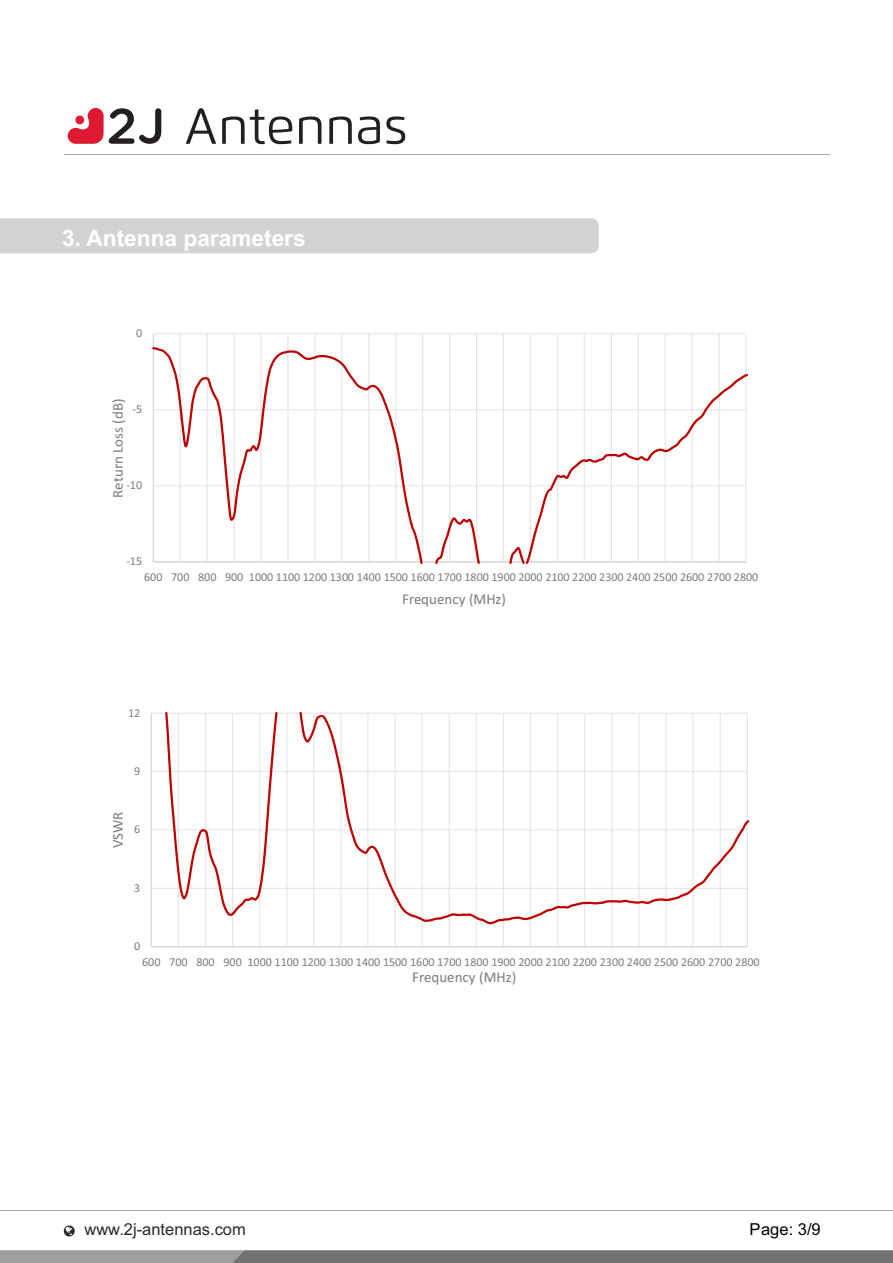
<style>
.page{position:relative;width:893px;height:1263px;background:#fff}
.page>*{position:absolute;margin:0;border:0;box-sizing:border-box;transform-origin:0 0}
.t1{font:700 22.65px "Arial";color:#fff}
.t2{font:16.5px "Arial";color:#2b2a29}
.t3{font:16.5px "Arial";color:#000}
.t4{font:15px "Calibri";color:#7c7c7c}
.t5{font:12px "Calibri";color:#7c7c7c}
</style>
<div class="page">
<svg style="left:0;top:1250px;width:893px;height:13px;background:#7f807f"></svg>
<hr style="left:0;top:1210px;width:893px;height:1px;background:#a9a9a9">
<svg style="left:63px;top:1225px;width:12px;height:11px"></svg>
<div style="left:0;top:218px;width:599px;height:35px;background:#d2d3d3"></div>
<hr style="left:153px;top:333px;width:593px;height:1px;background:#e5e5e6">
<hr style="left:180px;top:334px;width:1px;height:228px;background:#e5e5e6">
<hr style="left:207px;top:334px;width:1px;height:228px;background:#e5e5e6">
<hr style="left:234px;top:334px;width:1px;height:228px;background:#e5e5e6">
<hr style="left:260px;top:334px;width:2px;height:228px;background:#e5e5e6">
<hr style="left:287px;top:334px;width:2px;height:228px;background:#e5e5e6">
<hr style="left:314px;top:334px;width:2px;height:228px;background:#e5e5e6">
<hr style="left:341px;top:334px;width:1px;height:228px;background:#e5e5e6">
<hr style="left:368px;top:334px;width:1px;height:228px;background:#e5e5e6">
<hr style="left:395px;top:334px;width:1px;height:228px;background:#e5e5e6">
<hr style="left:422px;top:334px;width:1px;height:228px;background:#e5e5e6">
<hr style="left:449px;top:334px;width:1px;height:228px;background:#e5e5e6">
<hr style="left:476px;top:334px;width:1px;height:228px;background:#e5e5e6">
<hr style="left:503px;top:334px;width:1px;height:228px;background:#e5e5e6">
<hr style="left:530px;top:334px;width:1px;height:228px;background:#e5e5e6">
<hr style="left:557px;top:334px;width:1px;height:228px;background:#e5e5e6">
<hr style="left:584px;top:334px;width:1px;height:228px;background:#e5e5e6">
<hr style="left:611px;top:334px;width:1px;height:228px;background:#e5e5e6">
<hr style="left:638px;top:334px;width:1px;height:228px;background:#e5e5e6">
<hr style="left:665px;top:334px;width:1px;height:228px;background:#e5e5e6">
<hr style="left:692px;top:334px;width:1px;height:228px;background:#e5e5e6">
<hr style="left:719px;top:334px;width:1px;height:228px;background:#e5e5e6">
<hr style="left:745px;top:334px;width:2px;height:228px;background:#e5e5e6">
<hr style="left:153px;top:334px;width:1px;height:228px;background:#d2d3d3">
<svg style="left:152px;top:346px;width:596px;height:218px"></svg>
<hr style="left:151px;top:888px;width:596px;height:1px;background:#e5e5e6">
<hr style="left:151px;top:829px;width:596px;height:1px;background:#e5e5e6">
<hr style="left:151px;top:771px;width:596px;height:1px;background:#e5e5e6">
<hr style="left:151px;top:713px;width:596px;height:1px;background:#e5e5e6">
<hr style="left:178px;top:713px;width:1px;height:234px;background:#e5e5e6">
<hr style="left:205px;top:713px;width:1px;height:234px;background:#e5e5e6">
<hr style="left:232px;top:713px;width:1px;height:234px;background:#e5e5e6">
<hr style="left:259px;top:713px;width:1px;height:234px;background:#e5e5e6">
<hr style="left:286px;top:713px;width:1px;height:234px;background:#e5e5e6">
<hr style="left:313px;top:713px;width:1px;height:234px;background:#e5e5e6">
<hr style="left:340px;top:713px;width:1px;height:234px;background:#e5e5e6">
<hr style="left:367px;top:713px;width:1px;height:234px;background:#e5e5e6">
<hr style="left:395px;top:713px;width:1px;height:234px;background:#e5e5e6">
<hr style="left:422px;top:713px;width:1px;height:234px;background:#e5e5e6">
<hr style="left:449px;top:713px;width:1px;height:234px;background:#e5e5e6">
<hr style="left:476px;top:713px;width:1px;height:234px;background:#e5e5e6">
<hr style="left:503px;top:713px;width:1px;height:234px;background:#e5e5e6">
<hr style="left:530px;top:713px;width:1px;height:234px;background:#e5e5e6">
<hr style="left:557px;top:713px;width:1px;height:234px;background:#e5e5e6">
<hr style="left:584px;top:713px;width:1px;height:234px;background:#e5e5e6">
<hr style="left:611px;top:713px;width:1px;height:234px;background:#e5e5e6">
<hr style="left:638px;top:713px;width:1px;height:234px;background:#e5e5e6">
<hr style="left:665px;top:713px;width:2px;height:234px;background:#e5e5e6">
<hr style="left:692px;top:713px;width:2px;height:234px;background:#e5e5e6">
<hr style="left:720px;top:713px;width:1px;height:234px;background:#e5e5e6">
<hr style="left:747px;top:713px;width:1px;height:234px;background:#e5e5e6">
<hr style="left:151px;top:713px;width:1px;height:234px;background:#d2d3d3">
<hr style="left:151px;top:946px;width:596px;height:1px;background:#d2d3d3">
<svg style="left:164px;top:712px;width:586px;height:214px"></svg>
<hr style="left:64px;top:154px;width:765px;height:1px;background:#a9a9a9">
<svg style="left:68px;top:108px;width:93px;height:36px"></svg>
<div style="left:75px;top:116px;width:9px;height:8px;background:#dd1a32;border-radius:50%"></div>
<svg style="left:186px;top:108px;width:219px;height:36px"></svg>
<h1 class="t1" style="left:62px;top:230px;width:245px">3. Antenna parameters</h1>
<p class="t5" style="left:136px;top:328px;width:8px">0</p>
<p class="t4" style="left:111px;top:498px;width:101px;rotate:-90deg">Return Loss (dB)</p>
<p class="t5" style="left:132px;top:404px;width:11px">-5</p>
<p class="t5" style="left:126px;top:480px;width:17px">-10</p>
<p class="t5" style="left:126px;top:556px;width:17px">-15</p>
<p class="t5" style="left:144px;top:572px;width:616px">600 700 800 900 1000 1100 1200 1300 1400 1500 1600 1700 1800 1900 2000 2100 2200 2300 2400 2500 2600 2700 2800</p>
<p class="t5" style="left:128px;top:707px;width:14px">12</p>
<p class="t5" style="left:134px;top:766px;width:8px">9</p>
<p class="t4" style="left:111px;top:848px;width:38px;rotate:-90deg">VSWR</p>
<p class="t5" style="left:134px;top:824px;width:8px">6</p>
<p class="t5" style="left:134px;top:883px;width:8px">3</p>
<p class="t5" style="left:134px;top:941px;width:8px">0</p>
<p class="t4" style="left:402px;top:593px;width:105px">Frequency (MHz)</p>
<p class="t5" style="left:142px;top:957px;width:619px">600 700 800 900 1000 1100 1200 1300 1400 1500 1600 1700 1800 1900 2000 2100 2200 2300 2400 2500 2600 2700 2800</p>
<h2 class="t2" style="left:84px;top:1223px;width:163px">www.2j-antennas.com</h2>
<p class="t4" style="left:412px;top:970px;width:105px">Frequency (MHz)</p>
<h2 class="t3" style="left:749px;top:1223px;width:73px">Page: 3/9</h2>
</div>
